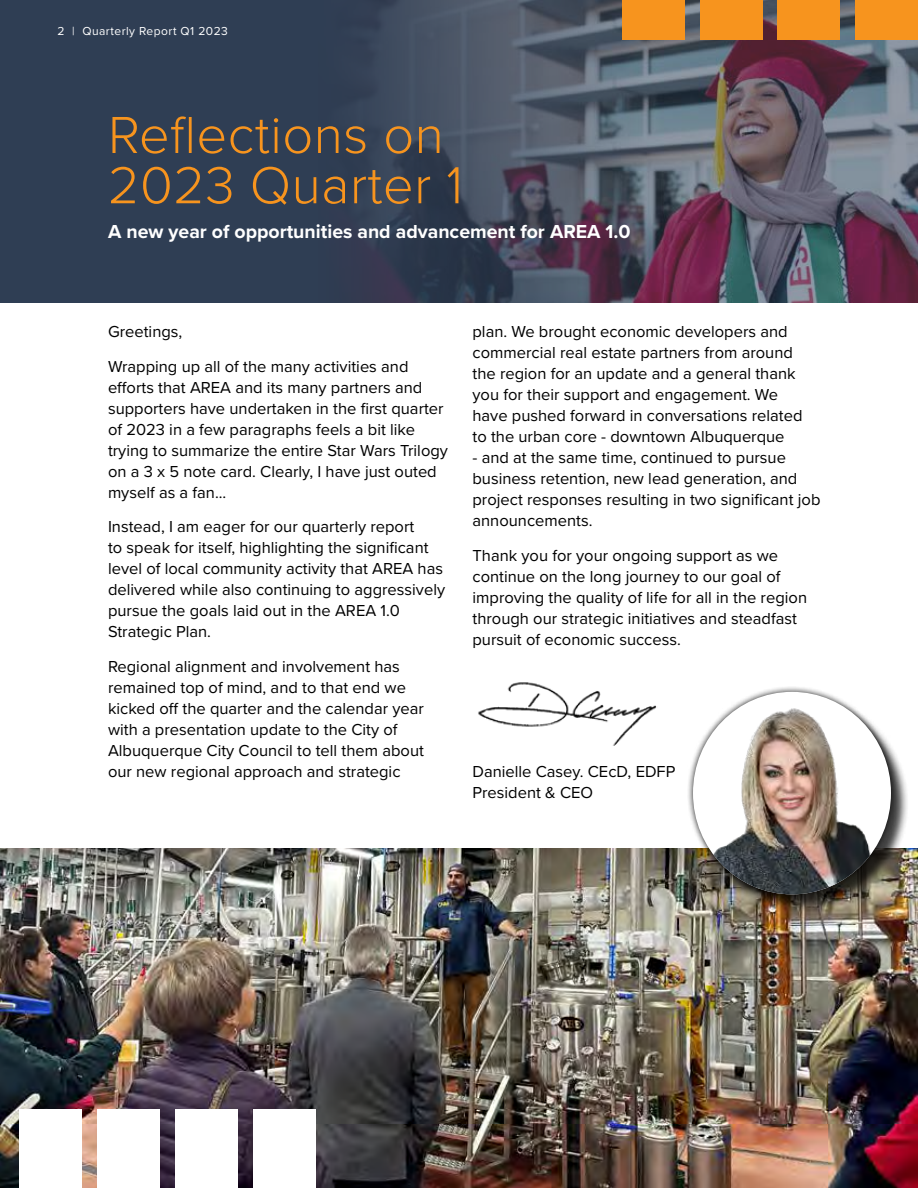
<style>
.page{position:relative;width:918px;height:1188px;background:#fff}
.page>*{position:absolute;margin:0;border:0;box-sizing:border-box;transform-origin:0 0}
.t1{font:300 54px/50.2px "Proxima Nova";letter-spacing:.01em;color:#f7941e}
.t2{font:700 19.5px "Proxima Nova";color:#fff}
.t3{font:16.5px/21px "Proxima Nova";color:#000}
.t4{font:12px "Proxima Nova";letter-spacing:.04em;color:#fff}
</style>
<div class="page">
<div style="left:0;top:0;width:918px;height:302px;background:#2f3e54"></div>
<img style="left:369px;top:0;width:549px;height:302px">
<img style="left:478px;top:682px;width:179px;height:64px">
<img style="left:0;top:849px;width:918px;height:339px">
<div style="left:19px;top:1110px;width:63px;height:78px;background:#fff"></div>
<div style="left:97px;top:1110px;width:63px;height:78px;background:#fff"></div>
<div style="left:175px;top:1110px;width:63px;height:78px;background:#fff"></div>
<div style="left:253px;top:1110px;width:62px;height:78px;background:#fff"></div>
<div style="left:622px;top:0;width:63px;height:40px;background:#f7941e"></div>
<div style="left:700px;top:0;width:62px;height:40px;background:#f7941e"></div>
<div style="left:778px;top:0;width:62px;height:40px;background:#f7941e"></div>
<div style="left:855px;top:0;width:63px;height:40px;background:#f7941e"></div>
<div style="left:695px;top:694px;width:215px;height:219px;background:#000;opacity:.75"></div>
<div style="left:687px;top:686px;width:210px;height:214px;background:#000;opacity:.75"></div>
<div style="left:693px;top:692px;width:198px;height:202px;background:#fff;border-radius:50%"></div>
<img style="left:701px;top:692px;width:178px;height:202px">
<p class="t4" style="left:58px;top:22px;width:172px">2 | Quarterly Report Q1 2023</p>
<h1 class="t1" style="left:108px;top:107px;width:356px">Reflections on<br>2023 Quarter 1</h1>
<p class="t2" style="left:108px;top:217px;width:524px">A new year of opportunities and advancement for AREA 1.0</p>
<p class="t3" style="left:108px;top:314px;width:302px;line-height:34.5px">Greetings,<br>Wrapping up all of the many activities and</p>
<p class="t3" style="left:108px;top:376px;width:341px">efforts that AREA and its many partners and supporters have undertaken in the first quarter of 2023 in a few paragraphs feels a bit like trying to summarize the entire Star Wars Trilogy on a 3 x 5 note card. Clearly, I have just outed myself as a fan...</p>
<p class="t3" style="left:108px;top:515px;width:339px">Instead, I am eager for our quarterly report<br>to speak for itself, highlighting the significant level of local community activity that AREA has delivered while also continuing to aggressively pursue the goals laid out in the AREA 1.0<br>Strategic Plan.</p>
<p class="t3" style="left:108px;top:655px;width:318px">Regional alignment and involvement has remained top of mind, and to that end we kicked off the quarter and the calendar year with a presentation update to the City of Albuquerque City Council to tell them about our new regional approach and strategic</p>
<p class="t3" style="left:473px;top:320px;width:332px">plan. We brought economic developers and commercial real estate partners from around the region for an update and a general thank you for their support and engagement. We have pushed forward in conversations related to the urban core - downtown Albuquerque</p>
<p class="t3" style="left:473px;top:446px;width:350px">- and at the same time, continued to pursue business retention, new lead generation, and project responses resulting in two significant job announcements.</p>
<p class="t3" style="left:473px;top:544px;width:336px">Thank you for your ongoing support as we continue on the long journey to our goal of improving the quality of life for all in the region through our strategic initiatives and steadfast pursuit of economic success.</p>
<p class="t3" style="left:472px;top:760px;width:204px">Danielle Casey. CEcD, EDFP<br>President &amp; CEO</p>
</div>
